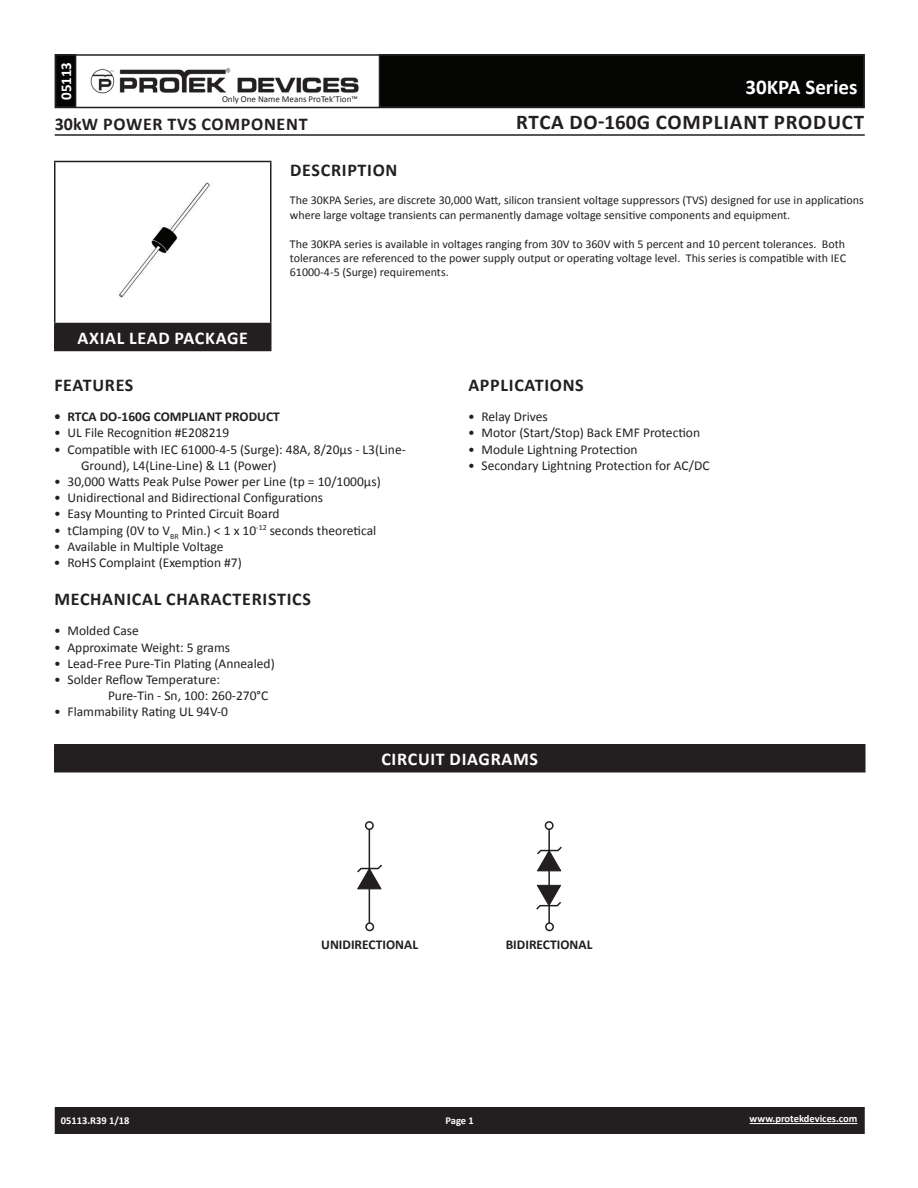
<style>
.page{position:relative;width:918px;height:1188px;background:#fff}
.page>*{position:absolute;margin:0;border:0;box-sizing:border-box;transform-origin:0 0}
.t1{font:700 21px "Calibri";letter-spacing:.04em;color:#231f20}
.t2{font:700 21px "Calibri";color:#fff}
.t3{font:700 18px "Calibri";letter-spacing:.04em;color:#231f20}
.t4{font:700 18px "Calibri";letter-spacing:.04em;color:#fff}
.t5{font:700 15px "Calibri";color:#fff}
.t6{font:13.5px/16.2px "Calibri";color:#231f20}
.t7{font:700 13.5px "Calibri";color:#231f20}
.t8{font:12px/14.4px "Calibri";color:#231f20}
.t9{font:700 10.5px "Calibri";color:#fff}
.t10{font:9px "Calibri";color:#231f20}
</style>
<div class="page">
<div style="left:56px;top:1108px;width:808px;height:25px;background:#231f20"></div>
<div style="left:55px;top:1107px;width:810px;height:27px;border:2px solid #231f20"></div>
<div style="left:56px;top:55px;width:20px;height:52px;background:#040503"></div>
<div style="left:55px;top:54px;width:21px;height:54px;border:2px solid #231f20"></div>
<div style="left:380px;top:55px;width:484px;height:52px;background:#040503"></div>
<div style="left:55px;top:54px;width:810px;height:54px;border:2px solid #231f20"></div>
<img style="left:90px;top:68px;width:269px;height:26px">
<hr style="left:750px;top:1123px;width:107px;height:1px;background:#fff">
<hr style="left:55px;top:134px;width:810px;height:2px;background:#231f20">
<div style="left:55px;top:745px;width:810px;height:27px;background:#231f20"></div>
<hr style="left:54px;top:744px;width:812px;height:2px;background:#231f20">
<hr style="left:54px;top:746px;width:2px;height:25px;background:#231f20">
<hr style="left:864px;top:746px;width:2px;height:25px;background:#231f20">
<hr style="left:54px;top:771px;width:812px;height:1px;background:#231f20">
<img style="left:56px;top:162px;width:214px;height:161px">
<div style="left:55px;top:323px;width:216px;height:27px;background:#231f20"></div>
<hr style="left:54px;top:161px;width:218px;height:1px;background:#231f20">
<hr style="left:54px;top:162px;width:2px;height:161px;background:#231f20">
<hr style="left:270px;top:162px;width:2px;height:161px;background:#231f20">
<hr style="left:54px;top:323px;width:218px;height:1px;background:#231f20">
<hr style="left:54px;top:324px;width:2px;height:26px;background:#231f20">
<hr style="left:270px;top:324px;width:2px;height:26px;background:#231f20">
<hr style="left:54px;top:350px;width:218px;height:1px;background:#231f20">
<svg style="left:357px;top:863px;width:25px;height:27px"></svg>
<hr style="left:369px;top:829px;width:1px;height:94px;background:#231f20">
<div style="left:365px;top:821px;width:9px;height:9px;border:2px solid #231f20;border-radius:50%"></div>
<div style="left:365px;top:922px;width:9px;height:9px;border:2px solid #231f20;border-radius:50%"></div>
<svg style="left:537px;top:846px;width:25px;height:26px"></svg>
<hr style="left:548px;top:829px;width:2px;height:94px;background:#231f20">
<div style="left:545px;top:821px;width:9px;height:9px;border:2px solid #231f20;border-radius:50%"></div>
<div style="left:545px;top:922px;width:9px;height:9px;border:2px solid #231f20;border-radius:50%"></div>
<svg style="left:536px;top:885px;width:25px;height:26px"></svg>
<p class="t5" style="left:56px;top:100px;width:40px;rotate:-90deg">05113</p>
<p class="t10" style="left:222px;top:93px;width:137px">Only One Name Means ProTek’Tion™</p>
<h1 class="t2" style="left:745px;top:74px;width:114px">30KPA Series</h1>
<h1 class="t1" style="left:516px;top:109px;width:350px">RTCA DO-160G COMPLIANT PRODUCT</h1>
<h2 class="t3" style="left:55px;top:112px;width:254px">30kW POWER TVS COMPONENT</h2>
<h2 class="t3" style="left:290px;top:158px;width:109px">DESCRIPTION</h2>
<p class="t8" style="left:290px;top:193px;width:576px">The 30KPA Series, are discrete 30,000 Watt, silicon transient voltage suppressors (TVS) designed for use in applications where large voltage transients can permanently damage voltage sensitive components and equipment.</p>
<p class="t8" style="left:290px;top:236px;width:558px;text-align:justify">The 30KPA series is available in voltages ranging from 30V to 360V with 5 percent and 10 percent tolerances. Both tolerances are referenced to the power supply output or operating voltage level. This series is compatible with IEC 61000-4-5 (Surge) requirements.</p>
<h2 class="t4" style="left:77px;top:326px;width:172px">AXIAL LEAD PACKAGE</h2>
<h2 class="t3" style="left:54px;top:373px;width:81px">FEATURES</h2>
<p class="t7" style="left:54px;top:408px;width:227px">• RTCA DO-160G COMPLIANT PRODUCT</p>
<p class="t6" style="left:54px;top:425px;width:177px">• UL File Recognition #E208219</p>
<p class="t6" style="left:81px;top:441px;width:326px;text-indent:-27px">• Compatible with IEC 61000-4-5 (Surge): 48A, 8/20µs - L3(Line-<br>Ground), L4(Line-Line) &amp; L1 (Power)</p>
<p class="t6" style="left:54px;top:473px;width:328px">• 30,000 Watts Peak Pulse Power per Line (tp = 10/1000µs)</p>
<p class="t6" style="left:54px;top:490px;width:271px">• Unidirectional and Bidirectional Configurations</p>
<p class="t6" style="left:54px;top:506px;width:227px">• Easy Mounting to Printed Circuit Board</p>
<p class="t6" style="left:54px;top:522px;width:324px">• tClamping (0V to V<sub>BR</sub> Min.) &lt; 1 x 10<sup>-12</sup> seconds theoretical</p>
<p class="t6" style="left:54px;top:538px;width:171px">• Available in Multiple Voltage</p>
<p class="t6" style="left:54px;top:554px;width:189px">• RoHS Complaint (Exemption #7)</p>
<h2 class="t3" style="left:54px;top:587px;width:258px">MECHANICAL CHARACTERISTICS</h2>
<p class="t6" style="left:54px;top:623px;width:86px">• Molded Case</p>
<p class="t6" style="left:54px;top:639px;width:178px">• Approximate Weight: 5 grams</p>
<p class="t6" style="left:54px;top:655px;width:222px">• Lead-Free Pure-Tin Plating (Annealed)</p>
<p class="t6" style="left:108px;top:671px;width:162px;text-indent:-54px">• Solder Reflow Temperature:<br>Pure-Tin - Sn, 100: 260-270°C</p>
<p class="t6" style="left:54px;top:704px;width:176px">• Flammability Rating UL 94V-0</p>
<h2 class="t3" style="left:468px;top:373px;width:117px">APPLICATIONS</h2>
<p class="t6" style="left:468px;top:409px;width:81px">• Relay Drives</p>
<p class="t6" style="left:468px;top:425px;width:234px">• Motor (Start/Stop) Back EMF Protection</p>
<p class="t6" style="left:468px;top:441px;width:171px">• Module Lightning Protection</p>
<p class="t6" style="left:468px;top:457px;width:243px">• Secondary Lightning Protection for AC/DC</p>
<h2 class="t4" style="left:381px;top:748px;width:158px">CIRCUIT DIAGRAMS</h2>
<p class="t7" style="left:321px;top:936px;width:98px">UNIDIRECTIONAL</p>
<p class="t7" style="left:506px;top:936px;width:88px">BIDIRECTIONAL</p>
<p class="t9" style="left:61px;top:1114px;width:70px">05113.R39 1/18</p>
<p class="t9" style="left:446px;top:1114px;width:30px">Page 1</p>
<p class="t9" style="left:750px;top:1112px;width:109px">www.protekdevices.com</p>
</div>
